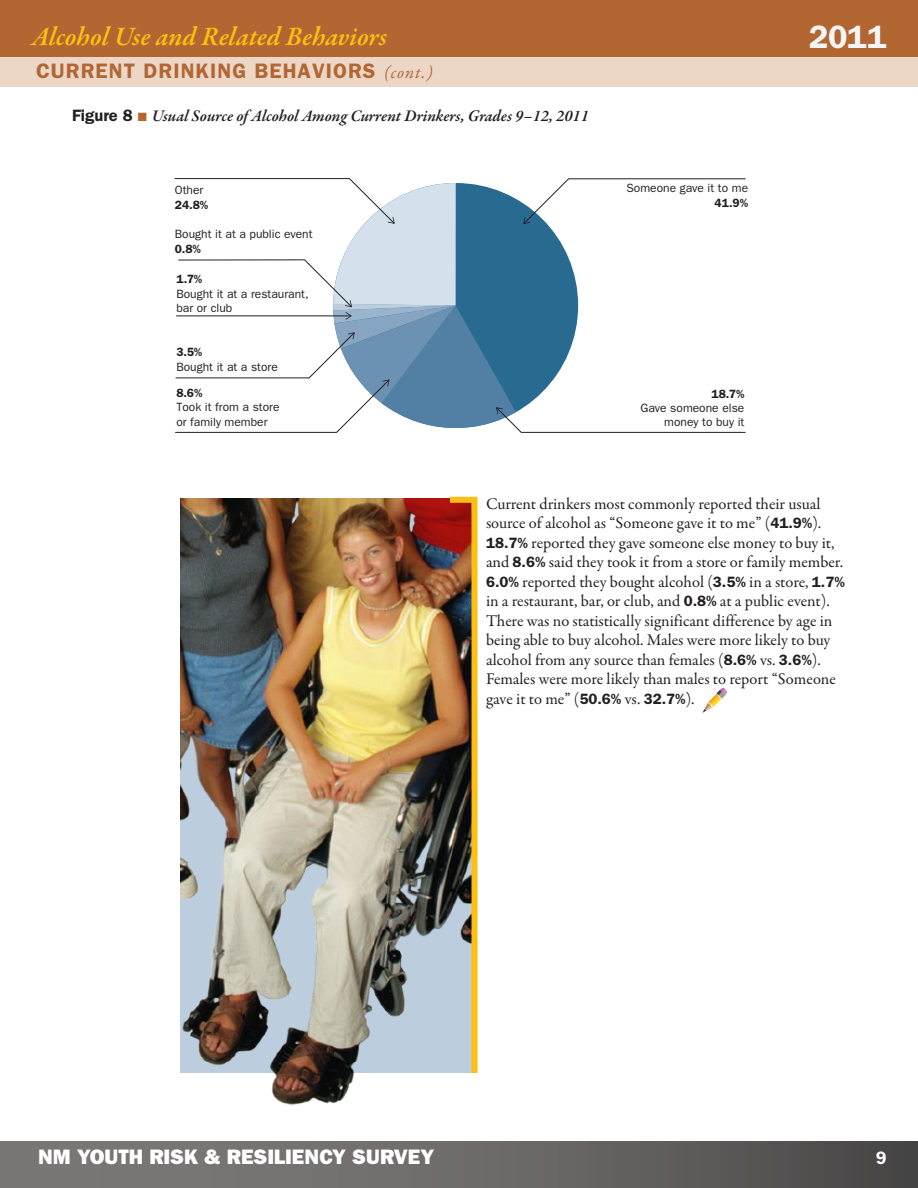
<style>
.page{position:relative;width:918px;height:1188px;background:#fff}
.page>*{position:absolute;margin:0;border:0;box-sizing:border-box;transform-origin:0 0}
.t1{font:600 32.4px "Franklin Gothic";color:#f4f5f6}
.t2{font:italic 600 27px "Garamond Premr Pro";letter-spacing:-.005em;color:#fdbf11}
.Topic_Head_cont{font:600 21px "Franklin Gothic";letter-spacing:.05em;color:#b16633}
.t3{font:800 21px "Franklin Gothic";color:#fff}
.t4{font:600 18px "Franklin Gothic";color:#fff}
.Body_Copy{font:16.5px/19.5px "Garamond Premr Pro";color:#231f20}
.Figure_Head{font:italic 600 16.5px "Garamond Premr Pro";letter-spacing:-.005em;color:#231f20}
.t5{font:16.5px "Franklin Gothic";color:#fff}
.t6{font:12px/14.4px "Franklin Gothic";color:#231f20}
.s1{font-family:"Garamond Premr Pro";font-weight:400;font-style:italic;font-size:18px}
.s2{font-family:"Franklin Gothic";font-style:normal}
.s3{color:#b26732}
.s4{font-weight:600;color:#211e1e}
.s5{font-family:"Franklin Gothic";font-weight:600;font-size:15px}
</style>
<div class="page">
<div style="left:0;top:0;width:918px;height:57px;background:#b26732"></div>
<div style="left:0;top:1141px;width:918px;height:47px;background:linear-gradient(to right,#847f7f,#4f4d4c)"></div>
<div style="left:0;top:57px;width:918px;height:30px;background:#ecd7c6"></div>
<img style="left:180px;top:499px;width:270px;height:606px">
<svg style="left:703px;top:688px;width:24px;height:25px"></svg>
<svg style="left:450px;top:497px;width:28px;height:576px;background:#866c4f"></svg>
<svg style="left:175px;top:178px;width:571px;height:255px"></svg>
<h2 class="t2" style="left:32px;top:19px;width:357px">Alcohol Use and Related Behaviors</h2>
<p class="Topic_Head_cont" style="left:36px;top:59px;width:398px">CURRENT DRINKING BEHAVIORS <span class="s1">(cont.)</span></p>
<p class="Figure_Head" style="left:72px;top:106px;width:518px"><span class="s2">Figure 8</span> <span class="s3">■</span> Usual Source of Alcohol Among Current Drinkers, Grades 9–12, 2011</p>
<p class="t6" style="left:175px;top:182px;width:35px;line-height:15px">Other<br><span class="s4">24.8%</span></p>
<p class="t6" style="left:627px;top:180px;width:123px;line-height:15px;text-align:right">Someone gave it to me<br><span class="s4">41.9%</span></p>
<p class="t6" style="left:175px;top:226px;width:139px;line-height:15px">Bought it at a public event<br><span class="s4">0.8%</span></p>
<p class="t6" style="left:176px;top:272px;width:134px"><span class="s4">1.7%<br></span>Bought it at a restaurant, bar or club</p>
<p class="t6" style="left:176px;top:345px;width:103px"><span class="s4">3.5%<br></span>Bought it at a store</p>
<p class="t6" style="left:176px;top:385px;width:105px"><span class="s4">8.6%<br></span>Took it from a store or family member</p>
<p class="t6" style="left:641px;top:386px;width:105px;text-align:right"><span class="s4">18.7%<br></span>Gave someone else money to buy it</p>
<h1 class="t1" style="left:809px;top:17px;width:79px">2011</h1>
<p class="Body_Copy" style="left:486px;top:494px;width:360px">Current drinkers most commonly reported their usual source of alcohol as “Someone gave it to me” (<span class="s5">41.9%</span>).<br><span class="s5">18.7%</span> reported they gave someone else money to buy it, and <span class="s5">8.6%</span> said they took it from a store or family member.<br><span class="s5">6.0%</span> reported they bought alcohol (<span class="s5">3.5%</span> in a store, <span class="s5">1.7% </span>in a restaurant, bar, or club, and <span class="s5">0.8%</span> at a public event).<br>There was no statistically significant difference by age in being able to buy alcohol. Males were more likely to buy alcohol from any source than females (<span class="s5">8.6%</span> vs. <span class="s5">3.6%</span>).<br>Females were more likely than males to report “Someone gave it to me” (<span class="s5">50.6%</span> vs. <span class="s5">32.7%</span>).</p>
<p class="t3" style="left:38px;top:1144px;width:398px">NM YOUTH RISK &amp; RESILIENCY SURVEY</p>
<p class="t4" style="left:876px;top:1147px;width:12px">9</p>
<p class="t5" style="left:867px;top:1150px;width:21px">14</p>
</div>
